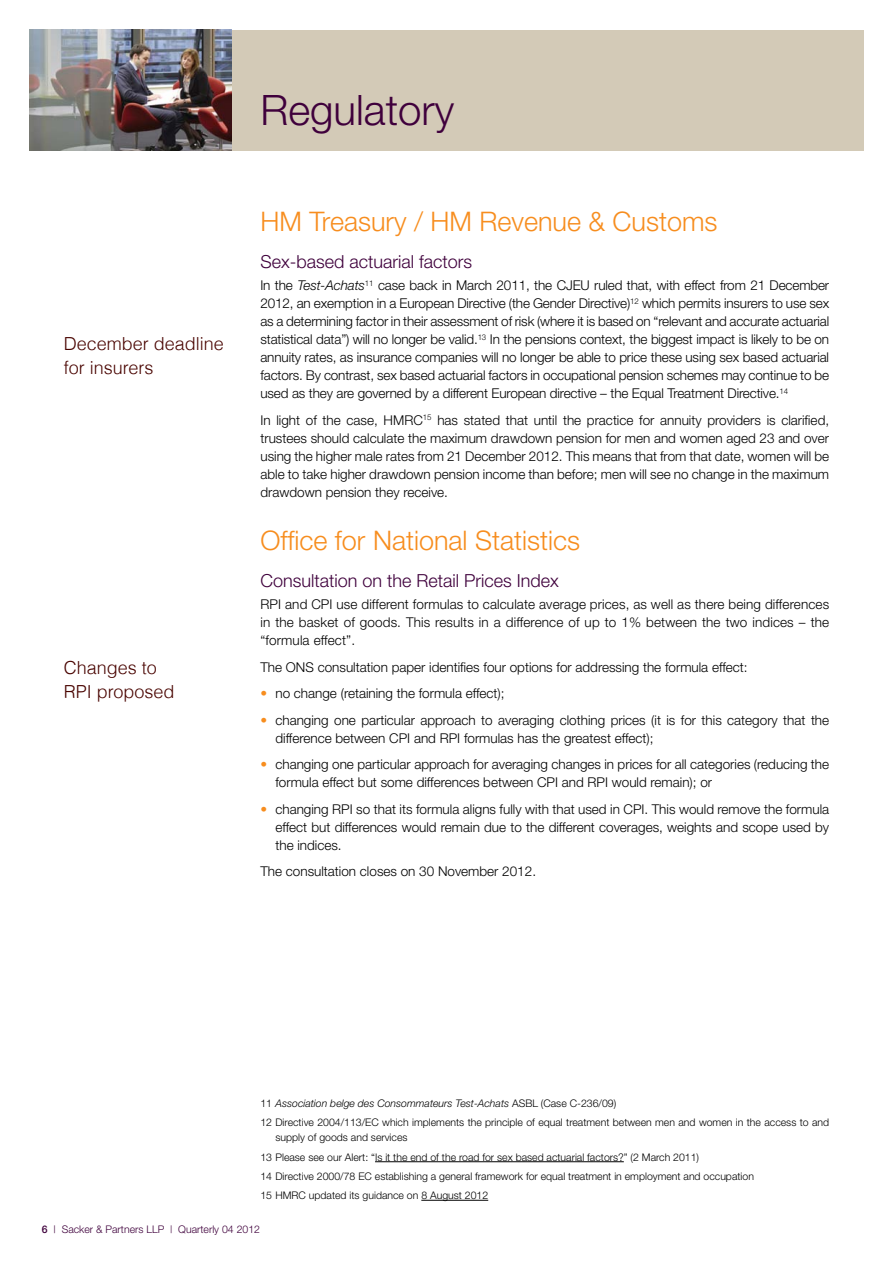
<style>
.page{position:relative;width:893px;height:1263px;background:#fff}
.page>*{position:absolute;margin:0;border:0;box-sizing:border-box;transform-origin:0 0}
.t1{font:300 42px "Helvetica Neue";color:#3f003c}
.t2{font:300 27px "Helvetica Neue";color:#f78d1e}
.t3{font:300 18px "Helvetica Neue";color:#3f003c}
.Topics{font:300 18px/24px "Helvetica";color:#490400}
.body1{font:300 13.5px/18px "Helvetica Neue";color:#000;text-align:justify}
.bullets{font:300 13.5px/18px "Helvetica Neue";color:#000}
.footnotes{font:300 10.5px/15px "Helvetica Neue";color:#000}
.footnotes-2{font:italic 300 10.5px "Helvetica Neue";color:#000}
.t4{font:300 10.5px "Helvetica Neue";color:#3f003c}
.s1{font-style:italic}
.s2{color:#f78d1e}
.s3{font-style:normal}
.s4{font-weight:500}
</style>
<div class="page">
<div style="left:231px;top:30px;width:632px;height:120px;background:#d3cab7"></div>
<img style="left:30px;top:30px;width:201px;height:120px">
<hr style="left:375px;top:1161px;width:249px;height:1px;background:#000">
<hr style="left:421px;top:1200px;width:67px;height:1px;background:#000">
<p class="Topics" style="left:64px;top:332px;width:162px">December deadline for insurers</p>
<p class="Topics" style="left:64px;top:656px;width:112px">Changes to<br>RPI proposed</p>
<p class="t1" style="left:260px;top:85px;width:195px">Regulatory</p>
<p class="t2" style="left:260px;top:205px;width:459px">HM Treasury / HM Revenue &amp; Customs</p>
<p class="t3" style="left:260px;top:250px;width:213px">Sex-based actuarial factors</p>
<p class="body1" style="left:260px;top:276px;width:570px">In the <span class="s1">Test-Achats</span><sup>11</sup> case back in March 2011, the CJEU ruled that, with effect from 21 December 2012, an exemption in a European Directive (the Gender Directive)<sup>12</sup> which permits insurers to use sex as a determining factor in their assessment of risk (where it is based on “relevant and accurate actuarial statistical data”) will no longer be valid.<sup>13</sup> In the pensions context, the biggest impact is likely to be on annuity rates, as insurance companies will no longer be able to price these using sex based actuarial factors. By contrast, sex based actuarial factors in occupational pension schemes may continue to be used as they are governed by a different European directive – the Equal Treatment Directive.<sup>14</sup></p>
<p class="body1" style="left:260px;top:410px;width:570px">In light of the case, HMRC<sup>15</sup> has stated that until the practice for annuity providers is clarified, trustees should calculate the maximum drawdown pension for men and women aged 23 and over using the higher male rates from 21 December 2012. This means that from that date, women will be able to take higher drawdown pension income than before; men will see no change in the maximum drawdown pension they receive.</p>
<p class="t2" style="left:260px;top:524px;width:321px">Office for National Statistics</p>
<p class="t3" style="left:260px;top:570px;width:300px">Consultation on the Retail Prices Index</p>
<p class="body1" style="left:260px;top:595px;width:570px">RPI and CPI use different formulas to calculate average prices, as well as there being differences in the basket of goods. This results in a difference of up to 1% between the two indices – the “formula effect”.</p>
<p class="body1" style="left:260px;top:658px;width:489px">The ONS consultation paper identifies four options for addressing the formula effect:</p>
<p class="bullets" style="left:260px;top:684px;width:246px"><span class="s2">•</span> no change (retaining the formula effect);</p>
<p class="bullets" style="left:275px;top:711px;width:555px;text-indent:-15px"><span class="s2">•</span> changing one particular approach to averaging clothing prices (it is for this category that the difference between CPI and RPI formulas has the greatest effect);</p>
<p class="bullets" style="left:275px;top:755px;width:555px;text-indent:-15px"><span class="s2">•</span> changing one particular approach for averaging changes in prices for all categories (reducing the formula effect but some differences between CPI and RPI would remain); or</p>
<p class="bullets" style="left:275px;top:800px;width:555px;text-align:justify;text-indent:-15px"><span class="s2">•</span> changing RPI so that its formula aligns fully with that used in CPI. This would remove the formula effect but differences would remain due to the different coverages, weights and scope used by the indices.</p>
<p class="body1" style="left:260px;top:862px;width:277px">The consultation closes on 30 November 2012.</p>
<p class="footnotes-2" style="left:260px;top:1097px;width:357px"><span class="s3">11</span> Association belge des Consommateurs Test-Achats <span class="s3">ASBL (Case C-236/09)</span></p>
<p class="footnotes" style="left:275px;top:1115px;width:555px;text-indent:-15px">12 Directive 2004/113/EC which implements the principle of equal treatment between men and women in the access to and supply of goods and services</p>
<p class="footnotes" style="left:260px;top:1149px;width:440px">13 Please see our Alert: “Is it the end of the road for sex based actuarial factors?” (2 March 2011)</p>
<p class="footnotes" style="left:260px;top:1168px;width:495px">14 Directive 2000/78 EC establishing a general framework for equal treatment in employment and occupation</p>
<p class="footnotes" style="left:260px;top:1188px;width:229px">15 HMRC updated its guidance on 8 August 2012</p>
<p class="t4" style="left:42px;top:1223px;width:220px"><span class="s4">6</span> | Sacker &amp; Partners LLP | Quarterly 04 2012</p>
</div>
